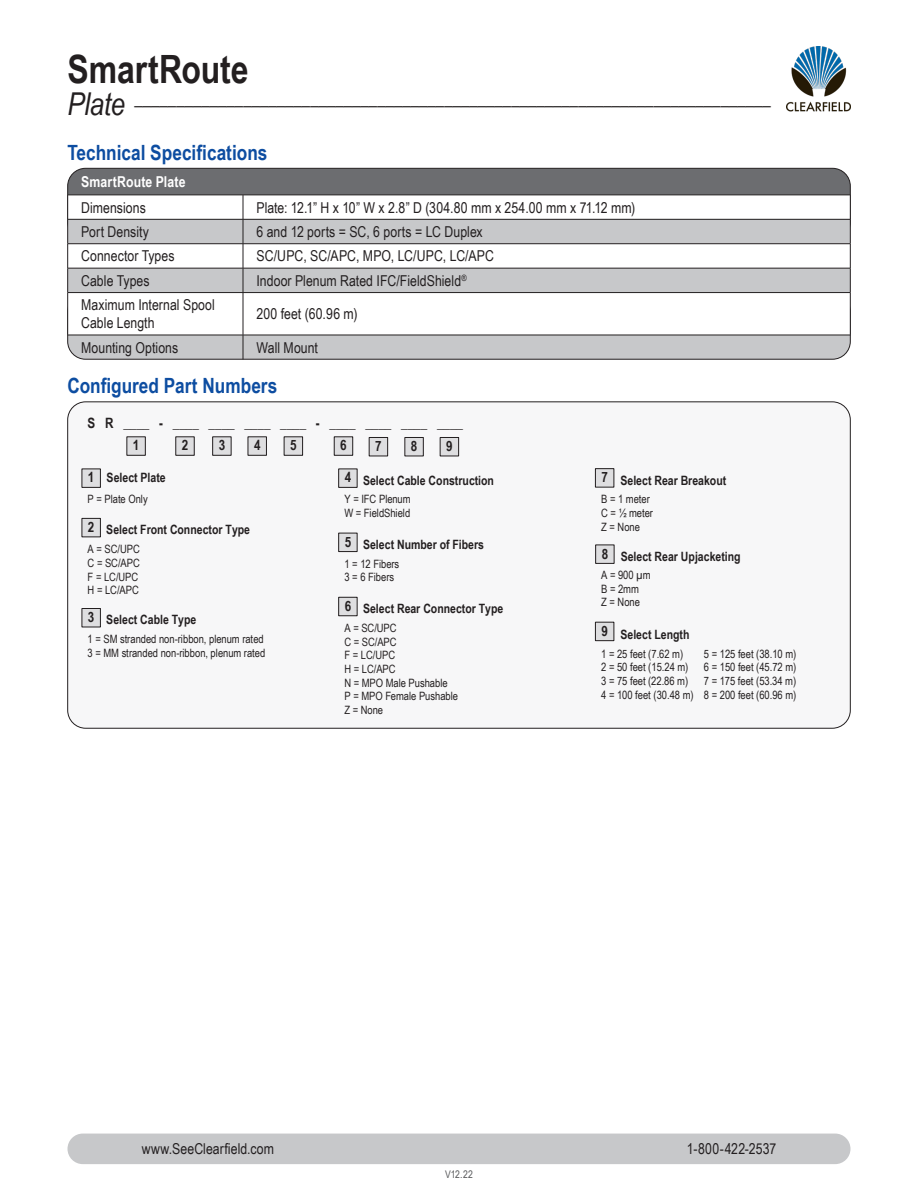
<style>
.page{position:relative;width:918px;height:1188px;background:#fff}
.page>*{position:absolute;margin:0;border:0;box-sizing:border-box;transform-origin:0 0}
.Right_Page_Product_H{font:700 39px "Arial Narrow";letter-spacing:-.005em;color:#231f20}
.Headers{font:700 21px "Arial Narrow";color:#0d4da1}
.Header_after_Table{font:700 21px "Arial Narrow";color:#0d4da1}
.Right_Page_Product_N{font:italic 18.3px "Arial Narrow";color:#231f20}
.t1{font:15px/18px "Arial Narrow";letter-spacing:.005em;color:#231f20}
.white_table_headers{font:700 15px "Arial Narrow";letter-spacing:.01em;color:#fff}
.t2{font:700 14.25px/22.2px "Arial Narrow";color:#231f20}
.t3{font:700 12.9px "Arial Narrow";color:#231f20}
.t4{font:11.55px "Arial Narrow";letter-spacing:-.005em;color:#231f20}
.t5{font:11.4px/13.6px "Arial Narrow";letter-spacing:-.005em;color:#231f20}
.t6{font:10.5px "Arial Narrow";color:#57585a}
.s1{font-size:31.5px}
</style>
<div class="page">
<img style="left:787px;top:46px;width:63px;height:66px">
<div style="left:67px;top:1134px;width:783px;height:30px;background:#c7c8ca;border-radius:15px"></div>
<div style="left:68px;top:294px;width:782px;height:65px;background:#c7c8ca;border-radius:18px"></div>
<div style="left:68px;top:293px;width:782px;height:66px;border:1px solid #231f20;border-radius:18px"></div>
<div style="left:68px;top:168px;width:782px;height:72px;background:#6c6d70;border-radius:18px"></div>
<div style="left:68px;top:168px;width:782px;height:72px;border:1px solid #231f20;border-radius:18px"></div>
<div style="left:68px;top:196px;width:782px;height:139px;background:#fff"></div>
<svg style="left:68px;top:220px;width:782px;height:72px;fill:#c7c8ca"></svg>
<hr style="left:68px;top:219px;width:175px;height:1px;background:#231f20">
<hr style="left:243px;top:219px;width:607px;height:1px;background:#231f20">
<hr style="left:68px;top:243px;width:175px;height:1px;background:#231f20">
<hr style="left:243px;top:243px;width:607px;height:1px;background:#231f20">
<hr style="left:68px;top:268px;width:175px;height:1px;background:#231f20">
<svg style="left:67px;top:195px;width:1px;height:97px"></svg>
<hr style="left:243px;top:268px;width:607px;height:1px;background:#231f20">
<svg style="left:243px;top:196px;width:1px;height:96px"></svg>
<svg style="left:850px;top:195px;width:1px;height:97px"></svg>
<hr style="left:68px;top:292px;width:175px;height:1px;background:#231f20">
<hr style="left:67px;top:293px;width:1px;height:42px;background:#231f20">
<hr style="left:243px;top:292px;width:607px;height:1px;background:#231f20">
<hr style="left:243px;top:293px;width:1px;height:42px;background:#231f20">
<hr style="left:850px;top:293px;width:1px;height:42px;background:#231f20">
<svg style="left:243px;top:336px;width:1px;height:23px"></svg>
<hr style="left:68px;top:335px;width:175px;height:1px;background:#231f20">
<hr style="left:243px;top:335px;width:607px;height:1px;background:#231f20">
<hr style="left:68px;top:195px;width:175px;height:1px;background:#231f20">
<hr style="left:243px;top:195px;width:607px;height:1px;background:#231f20">
<div style="left:176px;top:437px;width:18px;height:18px;background:#dedee0"></div>
<div style="left:175px;top:436px;width:20px;height:20px;border:1px solid #231f20"></div>
<div style="left:127px;top:437px;width:18px;height:18px;background:#dedee0"></div>
<div style="left:126px;top:436px;width:20px;height:20px;border:1px solid #231f20"></div>
<div style="left:213px;top:437px;width:18px;height:18px;background:#dedee0"></div>
<div style="left:212px;top:436px;width:20px;height:20px;border:1px solid #231f20"></div>
<div style="left:82px;top:469px;width:18px;height:18px;background:#dedee0"></div>
<div style="left:82px;top:469px;width:19px;height:19px;border:1px solid #231f20"></div>
<div style="left:82px;top:518px;width:18px;height:19px;background:#dedee0"></div>
<div style="left:82px;top:518px;width:19px;height:19px;border:1px solid #231f20"></div>
<div style="left:248px;top:437px;width:18px;height:18px;background:#dedee0"></div>
<div style="left:248px;top:436px;width:19px;height:20px;border:1px solid #231f20"></div>
<div style="left:284px;top:437px;width:19px;height:18px;background:#dedee0"></div>
<div style="left:284px;top:436px;width:19px;height:20px;border:1px solid #231f20"></div>
<div style="left:334px;top:437px;width:19px;height:18px;background:#dedee0"></div>
<div style="left:334px;top:436px;width:19px;height:20px;border:1px solid #231f20"></div>
<div style="left:596px;top:545px;width:18px;height:18px;background:#dedee0"></div>
<div style="left:595px;top:545px;width:19px;height:19px;border:1px solid #231f20"></div>
<div style="left:339px;top:469px;width:18px;height:18px;background:#dedee0"></div>
<div style="left:338px;top:469px;width:20px;height:19px;border:1px solid #231f20"></div>
<div style="left:595px;top:469px;width:19px;height:18px;background:#dedee0"></div>
<div style="left:595px;top:468px;width:19px;height:19px;border:1px solid #231f20"></div>
<div style="left:339px;top:533px;width:18px;height:19px;background:#dedee0"></div>
<div style="left:338px;top:533px;width:20px;height:19px;border:1px solid #231f20"></div>
<div style="left:369px;top:437px;width:19px;height:19px;background:#dedee0"></div>
<div style="left:369px;top:437px;width:19px;height:19px;border:1px solid #231f20"></div>
<div style="left:405px;top:437px;width:18px;height:19px;background:#dedee0"></div>
<div style="left:404px;top:437px;width:20px;height:19px;border:1px solid #231f20"></div>
<div style="left:440px;top:437px;width:19px;height:19px;background:#dedee0"></div>
<div style="left:440px;top:437px;width:19px;height:19px;border:1px solid #231f20"></div>
<div style="left:82px;top:609px;width:18px;height:18px;background:#dedee0"></div>
<div style="left:82px;top:608px;width:19px;height:19px;border:1px solid #231f20"></div>
<div style="left:339px;top:597px;width:18px;height:19px;background:#dedee0"></div>
<div style="left:338px;top:597px;width:20px;height:19px;border:1px solid #231f20"></div>
<div style="left:595px;top:622px;width:19px;height:19px;background:#dedee0"></div>
<div style="left:595px;top:622px;width:19px;height:19px;border:1px solid #231f20"></div>
<p class="Right_Page_Product_H" style="left:68px;top:40px;width:183px">SmartRoute</p>
<p class="Right_Page_Product_N" style="left:68px;top:86px;width:705px"><span class="s1">Plate</span> ____________________________________________________________________________</p>
<p class="Headers" style="left:68px;top:136px;width:201px">Technical Specifications</p>
<p class="white_table_headers" style="left:81px;top:170px;width:106px">SmartRoute Plate</p>
<p class="t1" style="left:81px;top:198px;width:66px">Dimensions</p>
<p class="t1" style="left:256px;top:198px;width:380px">Plate: 12.1” H x 10” W x 2.8” D (304.80 mm x 254.00 mm x 71.12 mm)</p>
<p class="t1" style="left:81px;top:222px;width:69px">Port Density</p>
<p class="t1" style="left:256px;top:222px;width:228px">6 and 12 ports = SC, 6 ports = LC Duplex</p>
<p class="t1" style="left:81px;top:247px;width:95px">Connector Types</p>
<p class="t1" style="left:256px;top:247px;width:239px">SC/UPC, SC/APC, MPO, LC/UPC, LC/APC</p>
<p class="t1" style="left:81px;top:271px;width:70px">Cable Types</p>
<p class="t1" style="left:256px;top:271px;width:212px">Indoor Plenum Rated IFC/FieldShield<sup>®</sup></p>
<p class="t1" style="left:81px;top:295px;width:135px">Maximum Internal Spool<br>Cable Length</p>
<p class="t1" style="left:256px;top:304px;width:102px">200 feet (60.96 m)</p>
<p class="t1" style="left:81px;top:338px;width:99px">Mounting Options</p>
<p class="t1" style="left:256px;top:338px;width:63px">Wall Mount</p>
<p class="Header_after_Table" style="left:68px;top:370px;width:211px">Configured Part Numbers</p>
<p class="t2" style="left:133px;top:411px;width:332px;text-indent:-45px">S R ____ - ____ ____ ____ ____ - ____ ____ ____ ____<br>1</p>
<p class="t2" style="left:182px;top:434px;width:8px">2</p>
<p class="t2" style="left:219px;top:434px;width:8px">3</p>
<p class="t2" style="left:254px;top:434px;width:8px">4</p>
<p class="t2" style="left:290px;top:434px;width:8px">5</p>
<p class="t2" style="left:340px;top:434px;width:8px">6</p>
<p class="t2" style="left:375px;top:434px;width:8px">7</p>
<p class="t2" style="left:411px;top:434px;width:8px">8</p>
<p class="t2" style="left:446px;top:434px;width:8px">9</p>
<p class="t2" style="left:88px;top:466px;width:8px">1</p>
<p class="t2" style="left:88px;top:515px;width:8px">2</p>
<p class="t3" style="left:107px;top:468px;width:61px">Select Plate</p>
<p class="t5" style="left:88px;top:492px;width:62px">P = Plate Only</p>
<p class="t5" style="left:88px;top:542px;width:54px;text-align:justify">A = SC/UPC C = SC/APC F = LC/UPC</p>
<p class="t4" style="left:88px;top:582px;width:53px">H = LC/APC</p>
<p class="t3" style="left:106px;top:520px;width:145px">Select Front Connector Type</p>
<p class="t3" style="left:88px;top:610px;width:110px"><sup>3</sup> Select Cable Type</p>
<p class="t5" style="left:88px;top:632px;width:179px">1 = SM stranded non-ribbon, plenum rated<br>3 = MM stranded non-ribbon, plenum rated</p>
<p class="t3" style="left:345px;top:470px;width:151px"><sup>4</sup> Select Cable Construction</p>
<p class="t5" style="left:344px;top:492px;width:68px">Y = IFC Plenum</p>
<p class="t4" style="left:344px;top:505px;width:67px">W = FieldShield</p>
<p class="t3" style="left:345px;top:535px;width:141px"><sup>5</sup> Select Number of Fibers</p>
<p class="t5" style="left:344px;top:556px;width:56px">1 = 12 Fibers<br>3 = 6 Fibers</p>
<p class="t3" style="left:345px;top:599px;width:160px"><sup>6</sup> Select Rear Connector Type</p>
<p class="t5" style="left:344px;top:621px;width:54px">A = SC/UPC<br>C = SC/APC<br>F = LC/UPC<br>H = LC/APC</p>
<p class="t4" style="left:344px;top:674px;width:105px">N = MPO Male Pushable</p>
<p class="t5" style="left:344px;top:689px;width:115px">P = MPO Female Pushable<br>Z = None</p>
<p class="t3" style="left:602px;top:471px;width:126px"><sup>7</sup> Select Rear Breakout</p>
<p class="t5" style="left:601px;top:492px;width:50px">B = 1 meter</p>
<p class="t4" style="left:601px;top:505px;width:53px">C = ½ meter</p>
<p class="t5" style="left:601px;top:520px;width:40px">Z = None</p>
<p class="t3" style="left:602px;top:547px;width:140px"><sup>8</sup> Select Rear Upjacketing</p>
<p class="t5" style="left:601px;top:568px;width:51px">A = 900 µm</p>
<p class="t4" style="left:601px;top:580px;width:39px">B = 2mm</p>
<p class="t5" style="left:601px;top:595px;width:40px">Z = None</p>
<p class="t3" style="left:602px;top:624px;width:89px"><sup>9</sup> Select Length</p>
<p class="t5" style="left:601px;top:646px;width:84px">1 = 25 feet (7.62 m)</p>
<p class="t5" style="left:704px;top:646px;width:94px">5 = 125 feet (38.10 m)</p>
<p class="t5" style="left:601px;top:660px;width:89px">2 = 50 feet (15.24 m)</p>
<p class="t5" style="left:704px;top:660px;width:94px">6 = 150 feet (45.72 m)</p>
<p class="t4" style="left:601px;top:672px;width:89px">3 = 75 feet (22.86 m)</p>
<p class="t4" style="left:704px;top:672px;width:94px">7 = 175 feet (53.34 m)</p>
<p class="t5" style="left:601px;top:687px;width:197px">4 = 100 feet (30.48 m) 8 = 200 feet (60.96 m)</p>
<h3 class="t1" style="left:142px;top:1139px;width:134px">www.SeeClearfield.com</h3>
<h3 class="t1" style="left:687px;top:1139px;width:91px">1-800-422-2537</h3>
<p class="t6" style="left:445px;top:1167px;width:29px">V12.22</p>
</div>
